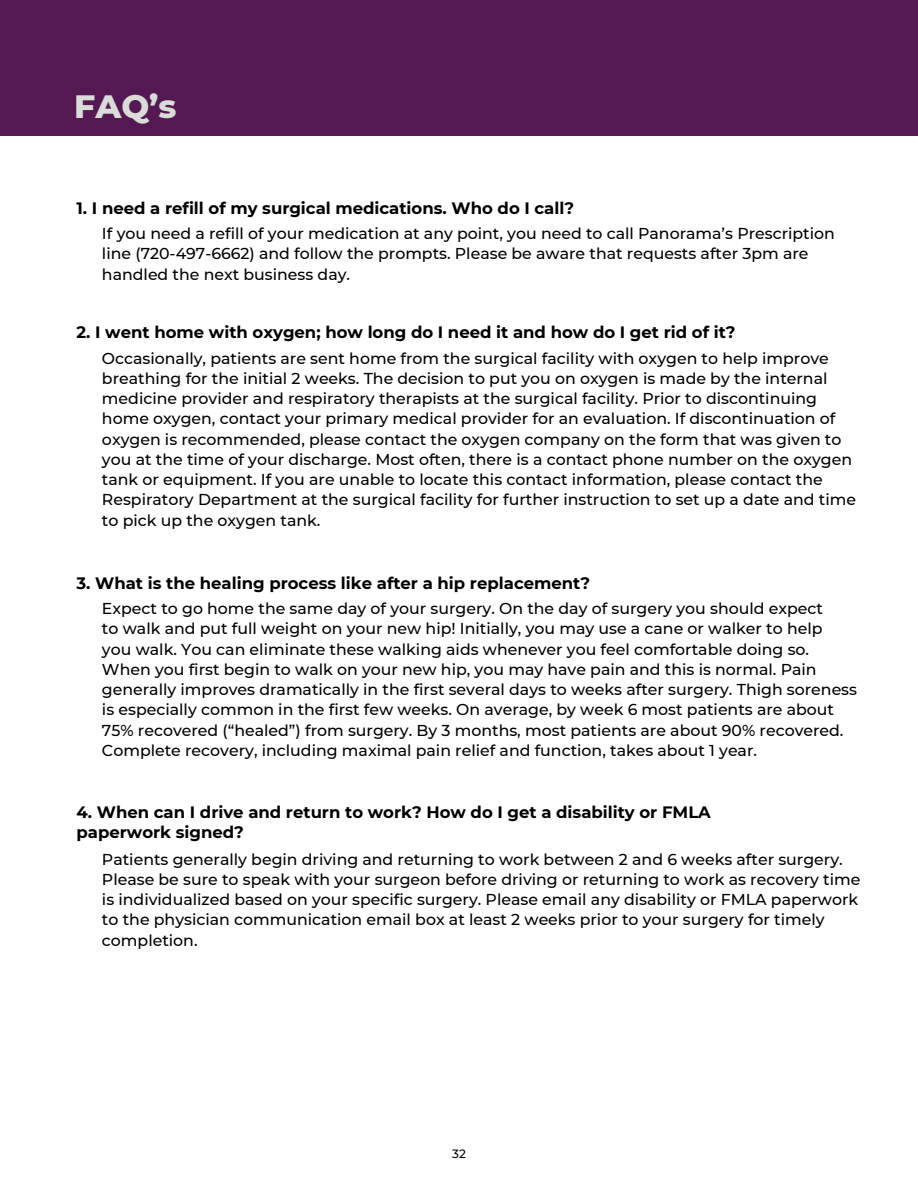
<style>
.page{position:relative;width:918px;height:1188px;background:#fff}
.page>*{position:absolute;margin:0;border:0;box-sizing:border-box;transform-origin:0 0}
.t1{font:800 33px "Montserrat";color:#dadcd7}
.t2{font:700 16.5px/20.2px "Montserrat";color:#000}
.t3{font:500 15.75px/20.2px "Montserrat";color:#000}
.t4{font:500 12px "Montserrat";color:#000}
</style>
<div class="page">
<div style="left:0;top:0;width:918px;height:135px;background:#541953"></div>
<h1 class="t1" style="left:74px;top:86px;width:104px">FAQ’s</h1>
<p class="t2" style="left:76px;top:198px;width:499px">1. I need a refill of my surgical medications. Who do I call?</p>
<p class="t3" style="left:102px;top:223px;width:734px">If you need a refill of your medication at any point, you need to call Panorama’s Prescription line (720-497-6662) and follow the prompts. Please be aware that requests after 3pm are handled the next business day.</p>
<p class="t2" style="left:76px;top:322px;width:661px">2. I went home with oxygen; how long do I need it and how do I get rid of it?</p>
<p class="t3" style="left:102px;top:348px;width:756px">Occasionally, patients are sent home from the surgical facility with oxygen to help improve breathing for the initial 2 weeks. The decision to put you on oxygen is made by the internal medicine provider and respiratory therapists at the surgical facility. Prior to discontinuing home oxygen, contact your primary medical provider for an evaluation. If discontinuation of oxygen is recommended, please contact the oxygen company on the form that was given to you at the time of your discharge. Most often, there is a contact phone number on the oxygen tank or equipment. If you are unable to locate this contact information, please contact the Respiratory Department at the surgical facility for further instruction to set up a date and time to pick up the oxygen tank.</p>
<p class="t2" style="left:76px;top:573px;width:515px">3. What is the healing process like after a hip replacement?</p>
<p class="t3" style="left:102px;top:598px;width:757px">Expect to go home the same day of your surgery. On the day of surgery you should expect<br>to walk and put full weight on your new hip! Initially, you may use a cane or walker to help<br>you walk. You can eliminate these walking aids whenever you feel comfortable doing so.<br>When you first begin to walk on your new hip, you may have pain and this is normal. Pain generally improves dramatically in the first several days to weeks after surgery. Thigh soreness is especially common in the first few weeks. On average, by week 6 most patients are about 75% recovered (“healed”) from surgery. By 3 months, most patients are about 90% recovered.<br>Complete recovery, including maximal pain relief and function, takes about 1 year.</p>
<p class="t2" style="left:76px;top:802px;width:636px">4. When can I drive and return to work? How do I get a disability or FMLA paperwork signed?</p>
<p class="t3" style="left:102px;top:849px;width:760px">Patients generally begin driving and returning to work between 2 and 6 weeks after surgery.<br>Please be sure to speak with your surgeon before driving or returning to work as recovery time is individualized based on your specific surgery. Please email any disability or FMLA paperwork to the physician communication email box at least 2 weeks prior to your surgery for timely completion.</p>
<p class="t4" style="left:452px;top:1146px;width:15px">32</p>
</div>
